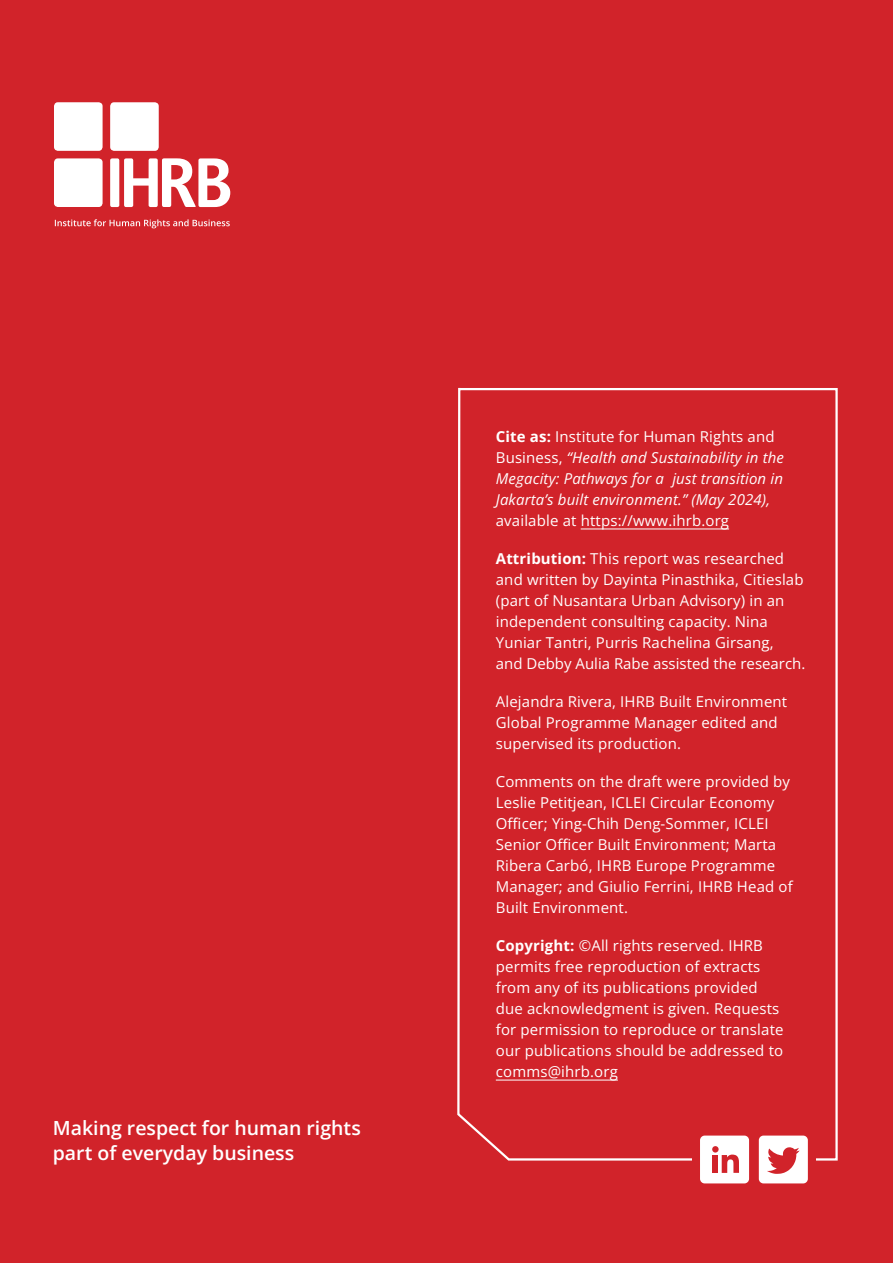
<style>
.page{position:relative;width:893px;height:1263px;background:#d1232a}
.page>*{position:absolute;margin:0;border:0;box-sizing:border-box;transform-origin:0 0}
.Intro_text{font:600 19.5px/25.5px "Open Sans";color:#fff}
.Body_copy{font:15px/21px "Open Sans";letter-spacing:.01em;color:#fff}
.Body_copy-2{font:italic 15px/21px "Open Sans";letter-spacing:.01em;color:#fff}
.s1{font-weight:700}
.s2{font-style:normal}
</style>
<div class="page">
<svg style="left:55px;top:219px;width:175px;height:9px"></svg>
<div style="left:54px;top:102px;width:49px;height:49px;background:#fff;border-radius:4px"></div>
<div style="left:110px;top:102px;width:49px;height:49px;background:#fff;border-radius:4px"></div>
<div style="left:54px;top:158px;width:49px;height:49px;background:#fff;border-radius:4px"></div>
<div style="left:110px;top:158px;width:9px;height:49px;background:#fff;border-radius:2px"></div>
<svg style="left:124px;top:158px;width:106px;height:49px"></svg>
<svg style="left:457px;top:387px;width:381px;height:774px"></svg>
<div style="left:692px;top:1151px;width:124px;height:18px;background:#d1232a"></div>
<div style="left:700px;top:1135px;width:49px;height:48px;background:#fff;border-radius:5px"></div>
<svg style="left:722px;top:1154px;width:17px;height:19px"></svg>
<div style="left:713px;top:1155px;width:5px;height:18px;background:#d1232a"></div>
<div style="left:712px;top:1146px;width:7px;height:7px;background:#d1232a;border-radius:50%"></div>
<div style="left:759px;top:1135px;width:49px;height:48px;background:#fff;border-radius:5px"></div>
<svg style="left:767px;top:1147px;width:32px;height:27px"></svg>
<p class="Intro_text" style="left:53px;top:1114px;width:310px">Making respect for human rights part of everyday business</p>
<p class="Body_copy" style="left:496px;top:426px;width:280px"><span class="s1">Cite as:</span> Institute for Human Rights and</p>
<p class="Body_copy-2" style="left:496px;top:446px;width:290px"><span class="s2">Business,</span> “Health and Sustainability in the Megacity: Pathways for a just transition in Jakarta’s built environment.” (May 2024), <span class="s2">available at https://www.ihrb.org</span></p>
<p class="Body_copy" style="left:496px;top:548px;width:311px"><span class="s1">Attribution:</span> This report was researched and written by Dayinta Pinasthika, Citieslab (part of Nusantara Urban Advisory) in an independent consulting capacity. Nina Yuniar Tantri, Purris Rachelina Girsang,<br>and Debby Aulia Rabe assisted the research.</p>
<p class="Body_copy" style="left:496px;top:691px;width:293px">Alejandra Rivera, IHRB Built Environment<br>Global Programme Manager edited and supervised its production.</p>
<p class="Body_copy" style="left:496px;top:771px;width:298px">Comments on the draft were provided by Leslie Petitjean, ICLEI Circular Economy Officer; Ying-Chih Deng-Sommer, ICLEI Senior Officer Built Environment; Marta Ribera Carbó, IHRB Europe Programme Manager; and Giulio Ferrini, IHRB Head of Built Environment.</p>
<p class="Body_copy" style="left:496px;top:935px;width:289px"><span class="s1">Copyright:</span> ©All rights reserved. IHRB permits free reproduction of extracts from any of its publications provided due acknowledgment is given. Requests for permission to reproduce or translate our publications should be addressed to comms@ihrb.org</p>
</div>
